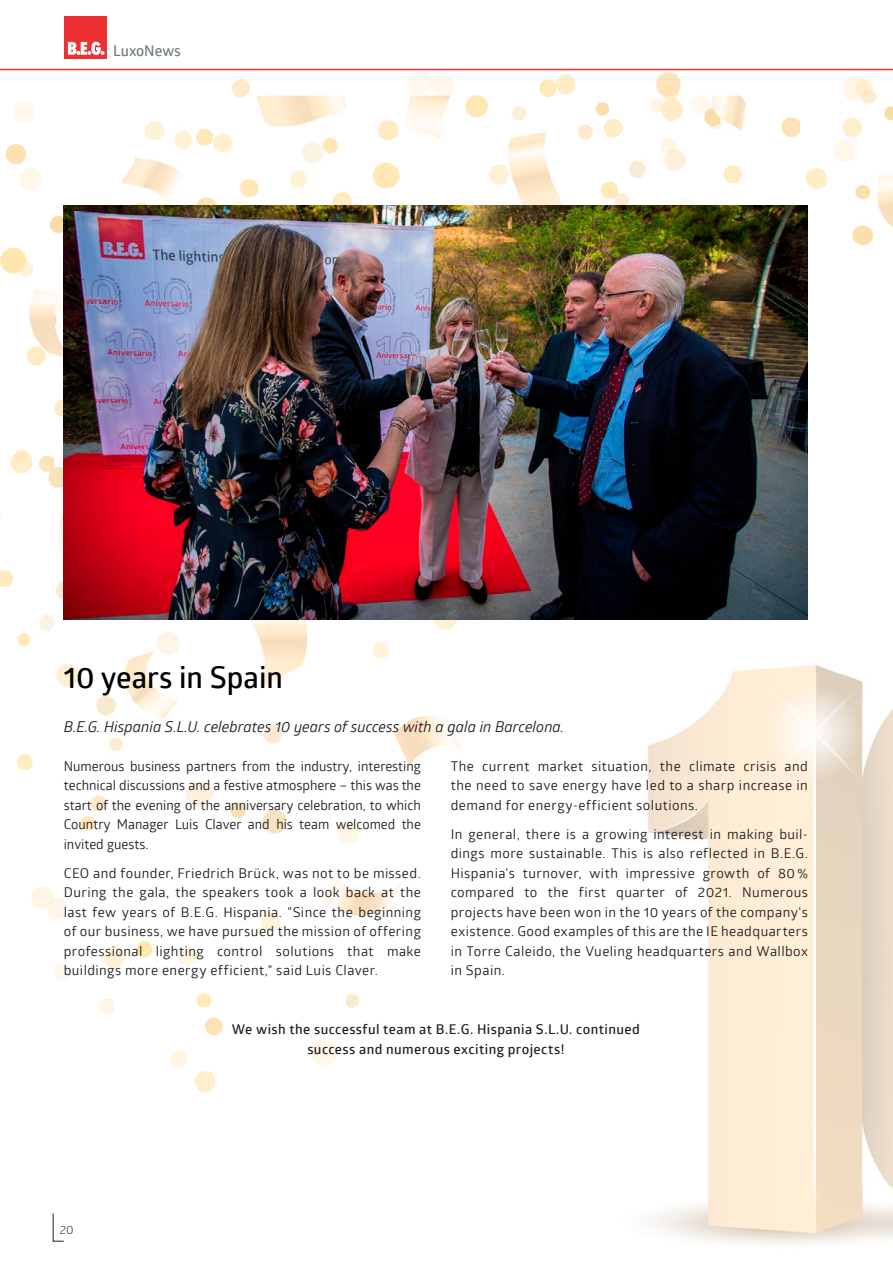
<style>
.page{position:relative;width:893px;height:1263px;background:#fff}
.page>*{position:absolute;margin:0;border:0;box-sizing:border-box;transform-origin:0 0}
.t1{font:600 30px "Glober";color:#000}
.t2{font:italic 15px "Glober";color:#231f20}
.t3{font:600 15px "Glober";letter-spacing:-.005em;color:#717d83}
.t4{font:13.5px/19.5px "Glober";letter-spacing:.03em;color:#231f20;text-align:justify}
.t5{font:600 13.5px/19.6px "Glober";letter-spacing:.03em;color:#231f20;text-align:center}
.t6{font:11.7px "Glober";color:#231f20}
</style>
<div class="page">
<svg style="left:52px;top:1213px;width:12px;height:29px"></svg>
<hr style="left:0;top:69px;width:893px;height:1px;background:#ee3033">
<div style="left:64px;top:16px;width:42px;height:43px;background:#ee3033"></div>
<svg style="left:68px;top:42px;width:37px;height:13px"></svg>
<img style="left:651px;top:1185px;width:242px;height:59px">
<img style="left:695px;top:725px;width:148px;height:460px">
<img style="left:843px;top:699px;width:50px;height:486px">
<img style="left:648px;top:725px;width:47px;height:113px">
<img style="left:692px;top:699px;width:152px;height:26px">
<img style="left:719px;top:674px;width:144px;height:25px">
<img style="left:732px;top:665px;width:107px;height:9px">
<img style="left:170px;top:1050px;width:43px;height:42px">
<img style="left:213px;top:1074px;width:3px;height:14px">
<img style="left:311px;top:1039px;width:26px;height:26px">
<img style="left:99px;top:946px;width:26px;height:68px">
<img style="left:204px;top:1017px;width:19px;height:19px">
<img style="left:186px;top:947px;width:26px;height:61px">
<img style="left:346px;top:994px;width:13px;height:14px">
<img style="left:178px;top:947px;width:8px;height:19px">
<img style="left:136px;top:941px;width:17px;height:17px">
<img style="left:260px;top:912px;width:21px;height:20px">
<img style="left:31px;top:886px;width:36px;height:33px">
<img style="left:324px;top:880px;width:75px;height:36px">
<img style="left:80px;top:795px;width:27px;height:36px">
<img style="left:240px;top:802px;width:47px;height:32px">
<img style="left:338px;top:822px;width:21px;height:21px">
<img style="left:186px;top:796px;width:54px;height:23px">
<img style="left:16px;top:754px;width:11px;height:17px">
<img style="left:186px;top:781px;width:27px;height:16px">
<img style="left:26px;top:754px;width:7px;height:16px">
<img style="left:107px;top:657px;width:26px;height:95px">
<img style="left:266px;top:725px;width:16px;height:19px">
<img style="left:394px;top:716px;width:69px;height:49px">
<img style="left:133px;top:690px;width:46px;height:28px">
<img style="left:264px;top:729px;width:2px;height:11px">
<img style="left:96px;top:695px;width:11px;height:21px">
<img style="left:56px;top:664px;width:24px;height:23px">
<img style="left:133px;top:638px;width:26px;height:52px">
<img style="left:251px;top:620px;width:57px;height:67px">
<img style="left:17px;top:615px;width:36px;height:32px">
<img style="left:159px;top:632px;width:21px;height:23px">
<img style="left:372px;top:642px;width:17px;height:17px">
<img style="left:53px;top:447px;width:11px;height:179px">
<img style="left:434px;top:620px;width:23px;height:10px">
<img style="left:0;top:570px;width:14px;height:18px">
<img style="left:27px;top:452px;width:26px;height:34px">
<img style="left:10px;top:449px;width:17px;height:25px">
<img style="left:54px;top:394px;width:10px;height:27px">
<img style="left:26px;top:286px;width:38px;height:82px">
<img style="left:293px;top:180px;width:59px;height:25px">
<img style="left:0;top:260px;width:53px;height:27px">
<img style="left:133px;top:121px;width:26px;height:84px">
<img style="left:372px;top:120px;width:27px;height:69px">
<img style="left:666px;top:73px;width:26px;height:132px">
<img style="left:0;top:247px;width:27px;height:13px">
<img style="left:196px;top:197px;width:21px;height:8px">
<img style="left:266px;top:95px;width:27px;height:91px">
<img style="left:559px;top:181px;width:53px;height:24px">
<img style="left:852px;top:76px;width:26px;height:169px">
<img style="left:49px;top:206px;width:15px;height:27px">
<img style="left:506px;top:131px;width:53px;height:74px">
<img style="left:612px;top:118px;width:27px;height:87px">
<img style="left:878px;top:106px;width:15px;height:121px">
<img style="left:5px;top:153px;width:48px;height:54px">
<img style="left:121px;top:164px;width:12px;height:21px">
<img style="left:159px;top:122px;width:27px;height:79px">
<img style="left:239px;top:178px;width:20px;height:20px">
<img style="left:489px;top:164px;width:17px;height:21px">
<img style="left:719px;top:95px;width:27px;height:89px">
<img style="left:806px;top:180px;width:22px;height:10px">
<img style="left:292px;top:95px;width:54px;height:85px">
<img style="left:639px;top:73px;width:27px;height:105px">
<img style="left:799px;top:99px;width:53px;height:81px">
<img style="left:5px;top:102px;width:22px;height:51px">
<img style="left:186px;top:128px;width:46px;height:25px">
<img style="left:406px;top:73px;width:46px;height:65px">
<img style="left:578px;top:102px;width:35px;height:51px">
<img style="left:692px;top:95px;width:27px;height:35px">
<img style="left:781px;top:117px;width:18px;height:20px">
<img style="left:26px;top:102px;width:9px;height:24px">
<img style="left:240px;top:78px;width:26px;height:45px">
<img style="left:452px;top:80px;width:36px;height:38px">
<img style="left:512px;top:106px;width:15px;height:15px">
<img style="left:232px;top:79px;width:8px;height:19px">
<img style="left:539px;top:74px;width:37px;height:24px">
<img style="left:843px;top:77px;width:9px;height:22px">
<img style="left:64px;top:205px;width:744px;height:415px">
<p class="t3" style="left:113px;top:40px;width:69px">LuxoNews</p>
<h1 class="t1" style="left:64px;top:656px;width:221px">10 years in Spain</h1>
<p class="t2" style="left:64px;top:716px;width:502px">B.E.G. Hispania S.L.U. celebrates 10 years of success with a gala in Barcelona.</p>
<p class="t4" style="left:64px;top:756px;width:359px">Numerous business partners from the industry, interesting technical discussions and a festive atmosphere – this was the start of the evening of the anniversary celebration, to which Country Manager Luis Claver and his team welcomed the invited guests.</p>
<p class="t4" style="left:64px;top:863px;width:359px">CEO and founder, Friedrich Brück, was not to be missed.<br>During the gala, the speakers took a look back at the last few years of B.E.G. Hispania. "Since the beginning of our business, we have pursued the mission of offering professional lighting control solutions that make buildings more energy efficient," said Luis Claver.</p>
<p class="t4" style="left:451px;top:755px;width:359px">The current market situation, the climate crisis and the need to save energy have led to a sharp increase in demand for energy-efficient solutions.</p>
<p class="t4" style="left:451px;top:824px;width:359px">In general, there is a growing interest in making buil&shy;dings more sustainable. This is also reflected in B.E.G.<br>Hispania's turnover, with impressive growth of 80 % compared to the first quarter of 2021. Numerous projects have been won in the 10 years of the company's existence. Good examples of this are the IE headquarters in Torre Caleido, the Vueling headquarters and Wallbox in Spain.</p>
<p class="t6" style="left:60px;top:1222px;width:15px">20</p>
<p class="t5" style="left:232px;top:1019px;width:410px">We wish the successful team at B.E.G. Hispania S.L.U. continued success and numerous exciting projects!</p>
</div>
